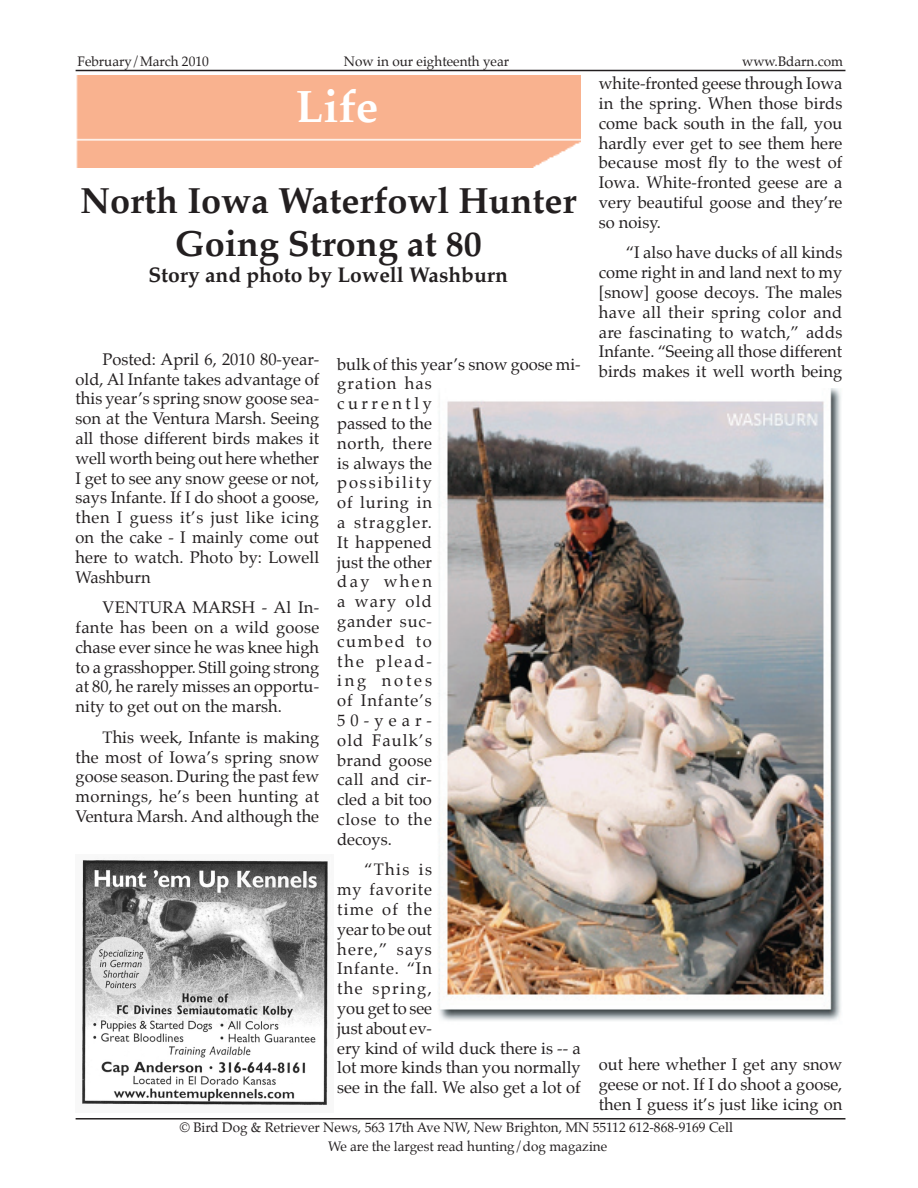
<style>
.page{position:relative;width:918px;height:1188px;background:#fff}
.page>*{position:absolute;margin:0;border:0;box-sizing:border-box;transform-origin:0 0}
.t1{font:700 45px "Palatino";color:#fff}
.Headline{font:700 36px/43.2px "Palatino";color:#231f20;text-align:center}
.Author{font:700 21px "Palatino";color:#231f20}
.Body_text{font:16.5px/19.8px "Palatino";color:#231f20;text-align:justify}
.Body_text-2{font:16.5px/19.8px "Palatino";letter-spacing:.045em;color:#231f20}
.t2{font:13.5px "Palatino";color:#231f20}
</style>
<div class="page">
<hr style="left:76px;top:1118px;width:769px;height:2px;background:#231f20">
<hr style="left:76px;top:70px;width:769px;height:1px;background:#231f20">
<div style="left:76px;top:76px;width:505px;height:91px;background:#f9b28f"></div>
<img style="left:438px;top:389px;width:403px;height:632px">
<img style="left:82px;top:858px;width:246px;height:247px">
<p class="t2" style="left:78px;top:50px;width:133px">February/March 2010</p>
<p class="t2" style="left:344px;top:50px;width:167px">Now in our eighteenth year</p>
<p class="t2" style="left:742px;top:50px;width:103px">www.Bdarn.com</p>
<p class="t1" style="left:296px;top:68px;width:84px">Life</p>
<p class="Headline" style="left:80px;top:178px;width:498px">North Iowa Waterfowl Hunter<br>Going Strong at 80</p>
<p class="Author" style="left:148px;top:256px;width:361px">Story and photo by Lowell Washburn</p>
<p class="Body_text" style="left:76px;top:349px;width:245px;text-indent:27px">Posted: April 6, 2010 80-year&shy;old, Al Infante takes advantage of this year’s spring snow goose sea&shy;son at the Ventura Marsh. Seeing all those different birds makes it well worth being out here whether I get to see any snow geese or not, says Infante. If I do shoot a goose, then I guess it’s just like icing on the cake - I mainly come out here to watch. Photo by: Lowell Washburn</p>
<p class="Body_text" style="left:76px;top:598px;width:245px;text-indent:27px">VENTURA MARSH - Al In&shy;fante has been on a wild goose chase ever since he was knee high to a grasshopper. Still going strong at 80, he rarely misses an opportu&shy;nity to get out on the marsh.</p>
<p class="Body_text" style="left:76px;top:727px;width:245px;text-indent:27px">This week, Infante is making the most of Iowa’s spring snow goose season. During the past few mornings, he’s been hunting at Ventura Marsh. And although the</p>
<p class="Body_text-2" style="left:337px;top:354px;width:245px">bulk of this year’s snow goose mi&shy;gration has<br>currently<br>passed to the<br>north, there<br>is always the<br>possibility<br>of luring in<br>a straggler.<br>It happened<br>just the other<br>day when<br>a wary old<br>gander suc-<br>cumbed to<br>the plead-<br>ing notes<br>of Infante’s<br>50-year-<br>old Faulk’s<br>brand goose<br>call and cir-<br>cled a bit too<br>close to the<br>decoys.</p>
<p class="Body_text" style="left:337px;top:860px;width:245px;text-align:left;text-indent:27px">“This is<br>my favorite<br>time of the<br>year to be out<br>here,” says<br>Infante. “In<br>the spring,<br>you get to see<br>just about ev-<br>ery kind of wild duck there is -- a lot more kinds than you normally see in the fall. We also get a lot of</p>
<p class="Body_text" style="left:599px;top:74px;width:245px">white-fronted geese through Iowa in the spring. When those birds come back south in the fall, you hardly ever get to see them here because most fly to the west of Iowa. White-fronted geese are a very beautiful goose and they’re so noisy.</p>
<p class="Body_text" style="left:599px;top:243px;width:245px;text-indent:27px">“I also have ducks of all kinds come right in and land next to my [snow] goose decoys. The males have all their spring color and are fascinating to watch,” adds Infante. “Seeing all those different birds makes it well worth being</p>
<p class="Body_text" style="left:599px;top:1055px;width:245px">out here whether I get any snow geese or not. If I do shoot a goose, then I guess it’s just like icing on</p>
<p class="t2" style="left:180px;top:1116px;width:555px">© Bird Dog &amp; Retriever News, 563 17th Ave NW, New Brighton, MN 55112 612-868-9169 Cell</p>
<p class="t2" style="left:328px;top:1135px;width:281px">We are the largest read hunting/dog magazine</p>
</div>
